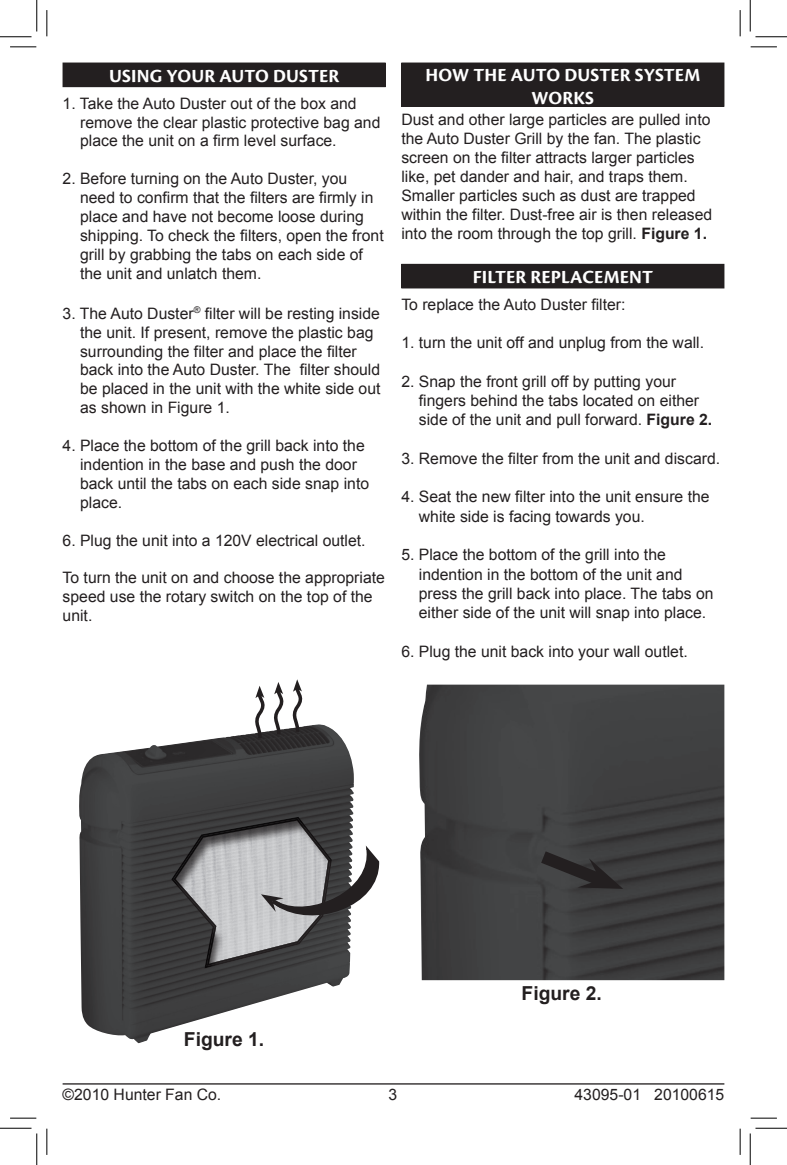
<style>
.page{position:relative;width:787px;height:1165px;background:#fff}
.page>*{position:absolute;margin:0;border:0;box-sizing:border-box;transform-origin:0 0}
.t1{font:700 19.25px/23.1px "Cronos Pro";letter-spacing:.01em;color:#fff;text-align:center}
.t2{font:700 19.25px "Arial";color:#231f20}
.t3{font:15.75px/18.9px "Arial";color:#231f20}
.s1{font-weight:700}
</style>
<div class="page">
<hr style="left:63px;top:1083px;width:661px;height:1px;background:#231f20">
<div style="left:63px;top:63px;width:322px;height:24px;background:#231f20"></div>
<div style="left:402px;top:63px;width:322px;height:43px;background:#231f20"></div>
<div style="left:401px;top:63px;width:323px;height:44px;border:1px solid #231f20"></div>
<div style="left:402px;top:264px;width:322px;height:24px;background:#231f20"></div>
<img style="left:79px;top:724px;width:273px;height:319px">
<div style="left:169px;top:815px;width:164px;height:154px;background:#231f20;opacity:.75"></div>
<svg style="left:171px;top:817px;width:209px;height:151px;background:#888889"></svg>
<svg style="left:253px;top:679px;width:57px;height:63px"></svg>
<img style="left:419px;top:684px;width:305px;height:296px">
<svg style="left:527px;top:841px;width:96px;height:54px;background:#3a393a"></svg>
<svg style="left:10px;top:47px;width:26px;height:1px"></svg>
<svg style="left:750px;top:47px;width:27px;height:1px"></svg>
<svg style="left:10px;top:1118px;width:26px;height:1px"></svg>
<svg style="left:750px;top:1118px;width:27px;height:1px"></svg>
<svg style="left:47px;top:10px;width:1px;height:26px"></svg>
<svg style="left:47px;top:1128px;width:1px;height:27px"></svg>
<svg style="left:740px;top:10px;width:1px;height:26px"></svg>
<svg style="left:740px;top:1128px;width:1px;height:27px"></svg>
<hr style="left:0;top:36px;width:32px;height:1px;background:#000">
<hr style="left:755px;top:36px;width:32px;height:1px;background:#000">
<hr style="left:0;top:1128px;width:32px;height:1px;background:#000">
<hr style="left:755px;top:1128px;width:32px;height:1px;background:#000">
<hr style="left:36px;top:0;width:1px;height:32px;background:#000">
<hr style="left:36px;top:1133px;width:1px;height:32px;background:#000">
<hr style="left:750px;top:0;width:1px;height:32px;background:#000">
<hr style="left:750px;top:1133px;width:1px;height:32px;background:#000">
<p class="t1" style="left:109px;top:65px;width:232px">USI NG YOUR AUTO DUSTER</p>
<p class="t3" style="left:80px;top:94px;width:302px;text-indent:-17px">1. Take the Auto Duster out of the box and remove the clear plastic protective bag and place the unit on a firm level surface.</p>
<p class="t3" style="left:80px;top:169px;width:305px;text-indent:-17px">2. Before turning on the Auto Duster, you need to confirm that the filters are firmly in place and have not become loose during shipping. To check the filters, open the front grill by grabbing the tabs on each side of the unit and unlatch them.</p>
<p class="t3" style="left:80px;top:304px;width:302px;text-indent:-18px">3. The Auto Duster<sup>®</sup> filter will be resting inside the unit. If present, remove the plastic bag surrounding the filter and place the filter back into the Auto Duster. The filter should be placed in the unit with the white side out as shown in Figure 1.</p>
<p class="t3" style="left:80px;top:436px;width:290px;text-indent:-17px">4. Place the bottom of the grill back into the indention in the base and push the door back until the tabs on each side snap into place.</p>
<p class="t3" style="left:63px;top:531px;width:304px">6. Plug the unit into a 120V electrical outlet.</p>
<p class="t3" style="left:63px;top:568px;width:324px">To turn the unit on and choose the appropriate speed use the rotary switch on the top of the unit.</p>
<p class="t1" style="left:425px;top:63px;width:276px">HOW TH E AUTO DUSTER SYSTEM<br>WORKS</p>
<p class="t3" style="left:401px;top:110px;width:312px">Dust and other large particles are pulled into the Auto Duster Grill by the fan. The plastic screen on the filter attracts larger particles like, pet dander and hair, and traps them.<br>Smaller particles such as dust are trapped within the filter. Dust-free air is then released into the room through the top grill. <span class="s1">Figure 1.</span></p>
<p class="t1" style="left:473px;top:266px;width:178px">FI LTER REPLACEMENT</p>
<p class="t3" style="left:401px;top:295px;width:226px">To replace the Auto Duster filter:</p>
<p class="t3" style="left:401px;top:334px;width:304px">1. turn the unit off and unplug from the wall.</p>
<p class="t3" style="left:419px;top:372px;width:295px;text-indent:-17px">2. Snap the front grill off by putting your fingers behind the tabs located on either side of the unit and pull forward. <span class="s1">Figure 2.</span></p>
<p class="t3" style="left:401px;top:449px;width:320px">3. Remove the filter from the unit and discard.</p>
<p class="t3" style="left:419px;top:487px;width:292px;text-indent:-17px">4. Seat the new filter into the unit ensure the white side is facing towards you.</p>
<p class="t3" style="left:419px;top:545px;width:296px;text-indent:-17px">5. Place the bottom of the grill into the indention in the bottom of the unit and press the grill back into place. The tabs on either side of the unit will snap into place.</p>
<p class="t3" style="left:401px;top:642px;width:288px">6. Plug the unit back into your wall outlet.</p>
<p class="t2" style="left:184px;top:1027px;width:82px">Figure 1.</p>
<p class="t2" style="left:521px;top:980px;width:82px">Figure 2.</p>
<p class="t3" style="left:63px;top:1084px;width:160px">©2010 Hunter Fan Co.</p>
<p class="t3" style="left:388px;top:1084px;width:10px">3</p>
<p class="t3" style="left:574px;top:1084px;width:151px">43095-01 20100615</p>
</div>
